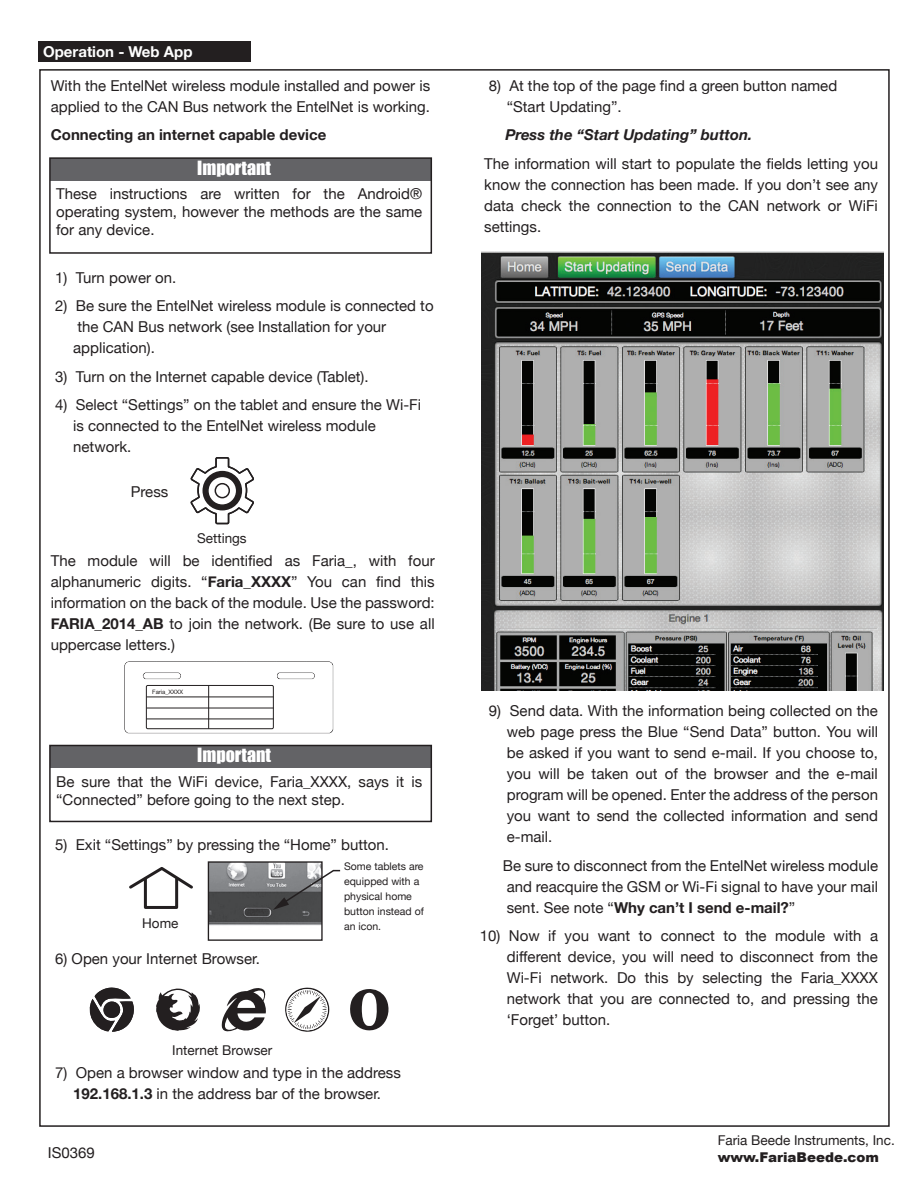
<style>
.page{position:relative;width:918px;height:1188px;background:#fff}
.page>*{position:absolute;margin:0;border:0;box-sizing:border-box;transform-origin:0 0}
.t1{font:18px "Impact";color:#fff}
.t2{font:15px/21px "Helvetica Neue";color:#231f20;text-align:justify}
.t3{font:700 15px "Helvetica Neue";color:#231f20}
.t4{font:italic 700 15px "Helvetica Neue";color:#231f20}
.t5{font:700 15px "Helvetica Neue";color:#fff}
.t6{font:13.5px "Helvetica Neue";color:#231f20}
.t7{font:900 13.5px "Arial";color:#231f20}
.t8{font:10.5px/15.1px "Helvetica Neue";color:#231f20}
.t9{font:6px "Helvetica Neue";color:#231f20}
.s1{font-weight:700}
</style>
<div class="page">
<div style="left:38px;top:41px;width:213px;height:21px;background:#231f20"></div>
<img style="left:71px;top:661px;width:316px;height:84px">
<div style="left:146px;top:685px;width:128px;height:44px;border:1px solid #231f20"></div>
<hr style="left:208px;top:685px;width:1px;height:44px;background:#231f20">
<hr style="left:147px;top:697px;width:127px;height:1px;background:#231f20">
<hr style="left:147px;top:708px;width:127px;height:1px;background:#231f20">
<hr style="left:147px;top:719px;width:127px;height:1px;background:#231f20">
<div style="left:144px;top:877px;width:34px;height:32px;border:3px solid #231f20"></div>
<svg style="left:129px;top:867px;width:64px;height:24px"></svg>
<img style="left:481px;top:252px;width:403px;height:438px">
<svg style="left:190px;top:457px;width:64px;height:68px"></svg>
<div style="left:215px;top:483px;width:15px;height:15px;border:2px solid #231f20;border-radius:50%"></div>
<div style="left:50px;top:158px;width:381px;height:23px;background:#636366"></div>
<div style="left:49px;top:157px;width:383px;height:97px;border:2px solid #231f20"></div>
<div style="left:50px;top:745px;width:381px;height:23px;background:#636366"></div>
<div style="left:49px;top:745px;width:383px;height:77px;border:2px solid #231f20"></div>
<svg style="left:222px;top:988px;width:44px;height:44px"></svg>
<svg style="left:285px;top:987px;width:45px;height:45px"></svg>
<svg style="left:89px;top:987px;width:45px;height:45px"></svg>
<svg style="left:156px;top:988px;width:44px;height:43px"></svg>
<svg style="left:350px;top:989px;width:39px;height:42px"></svg>
<img style="left:210px;top:863px;width:111px;height:63px">
<div style="left:208px;top:861px;width:115px;height:80px;border:1px solid #231f20"></div>
<svg style="left:273px;top:869px;width:68px;height:41px"></svg>
<p class="t5" style="left:43px;top:40px;width:151px">Operation - Web App</p>
<p class="t2" style="left:51px;top:76px;width:381px">With the EntelNet wireless module installed and power is applied to the CAN Bus network the EntelNet is working.</p>
<p class="t3" style="left:51px;top:123px;width:277px">Connecting an internet capable device</p>
<p class="t1" style="left:197px;top:154px;width:75px">Important</p>
<p class="t2" style="left:56px;top:186px;width:368px;line-height:18px">These instructions are written for the Android® operating system, however the methods are the same for any device.</p>
<p class="t2" style="left:55px;top:268px;width:123px">1) Turn power on.</p>
<p class="t2" style="left:73px;top:296px;width:362px;text-align:left;text-indent:-18px">2) Be sure the EntelNet wireless module is connected to the CAN Bus network (see Installation for your application).</p>
<p class="t2" style="left:55px;top:367px;width:315px">3) Turn on the Internet capable device (Tablet).</p>
<p class="t2" style="left:73px;top:395px;width:349px;text-align:left;text-indent:-18px">4) Select “Settings” on the tablet and ensure the Wi-Fi is connected to the EntelNet wireless module network.</p>
<p class="t2" style="left:131px;top:482px;width:39px">Press</p>
<p class="t6" style="left:197px;top:529px;width:51px">Settings</p>
<p class="t2" style="left:51px;top:551px;width:386px">The module will be identified as Faria_, with four alphanumeric digits. “<span class="s1">Faria_XXXX</span>” You can find this information on the back of the module. Use the password:<br><span class="s1">FARIA_2014_AB</span> to join the network. (Be sure to use all uppercase letters.)</p>
<p class="t9" style="left:152px;top:688px;width:32px">Faria_XXXX</p>
<p class="t1" style="left:197px;top:741px;width:75px">Important</p>
<p class="t2" style="left:56px;top:773px;width:368px;line-height:18px">Be sure that the WiFi device, Faria_XXXX, says it is “Connected” before going to the next step.</p>
<p class="t2" style="left:55px;top:835px;width:335px">5) Exit “Settings” by pressing the “Home” button.</p>
<p class="t6" style="left:142px;top:914px;width:38px">Home</p>
<p class="t2" style="left:55px;top:949px;width:206px">6) Open your Internet Browser.</p>
<p class="t6" style="left:172px;top:1041px;width:101px">Internet Browser</p>
<p class="t8" style="left:344px;top:859px;width:81px">Some tablets are equipped with a physical home button instead of an icon.</p>
<p class="t2" style="left:55px;top:1063px;width:347px;text-align:center">7) Open a browser window and type in the address<br><span class="s1">192.168.1.3</span> in the address bar of the browser.</p>
<p class="t2" style="left:48px;top:1143px;width:48px">IS0369</p>
<p class="t2" style="left:507px;top:76px;width:332px;text-indent:-18px">8) At the top of the page find a green button named “Start Updating”.</p>
<p class="t4" style="left:505px;top:123px;width:248px">Press the “Start Updating” button.</p>
<p class="t2" style="left:484px;top:154px;width:395px">The information will start to populate the fields letting you know the connection has been made. If you don’t see any data check the connection to the CAN network or WiFi settings.</p>
<p class="t2" style="left:507px;top:701px;width:373px;text-indent:-18px">9) Send data. With the information being collected on the web page press the Blue “Send Data” button. You will be asked if you want to send e-mail. If you choose to, you will be taken out of the browser and the e-mail program will be opened. Enter the address of the person you want to send the collected information and send e-mail.</p>
<p class="t2" style="left:503px;top:856px;width:377px">Be sure to disconnect from the EntelNet wireless module and reacquire the GSM or Wi-Fi signal to have your mail sent. See note “<span class="s1">Why can’t I send e-mail?</span>”</p>
<p class="t2" style="left:507px;top:926px;width:373px;text-indent:-27px">10) Now if you want to connect to the module with a different device, you will need to disconnect from the Wi-Fi network. Do this by selecting the Faria_XXXX network that you are connected to, and pressing the ‘Forget’ button.</p>
<p class="t6" style="left:718px;top:1131px;width:179px">Faria Beede Instruments, Inc.</p>
<p class="t7" style="left:718px;top:1147px;width:163px">www.FariaBeede.com</p>
</div>
